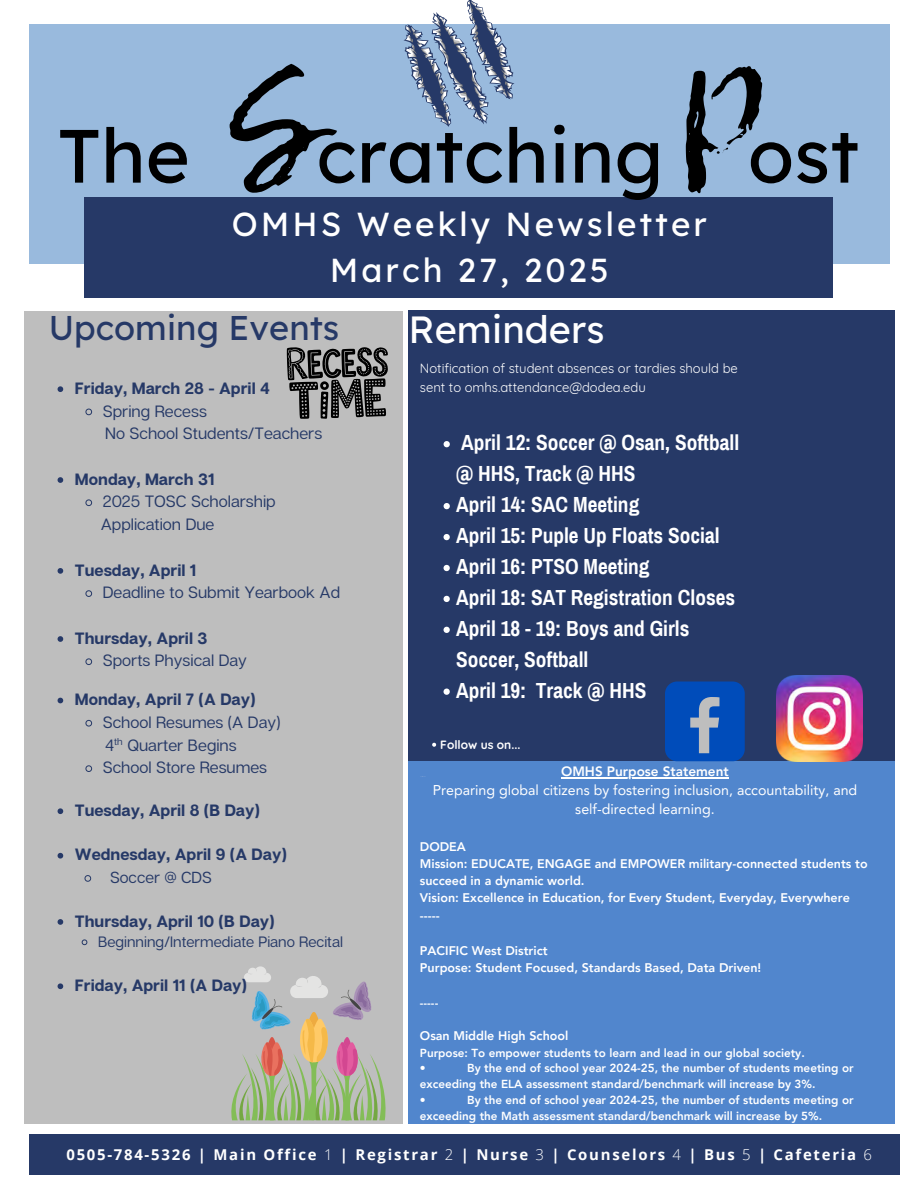
<style>
.page{position:relative;width:918px;height:1188px;background:#fff}
.page>*{position:absolute;margin:0;border:0;box-sizing:border-box;transform-origin:0 0}
.t1{font:171px "Lemon Tuesday";color:#000}
.t2{font:164.55px "Lemon Tuesday";color:#000}
.t3{font:75.3px "Lexend Deca";color:#000}
.t4{font:37.8px "Lexend Deca";color:#fff}
.t5{font:34.35px "Lexend Deca";color:#263967}
.t6{font:33.3px/46.5px "Lexend Deca";letter-spacing:.09em;color:#fff;text-align:center}
.t7{font:700 21.45px/30.9px "Archivo Narrow";color:#fff}
.t8{font:700 21.3px/30.9px "Archivo Narrow";color:#fff}
.t9{font:700 16.35px "Articulat CF";color:#263967}
.t10{font:16.35px "Articulat CF";color:#263967}
.t11{font:16.05px "Articulat CF";color:#263967}
.t12{font:15px "Articulat CF";color:#263967}
.t13{font:700 14.85px "Open Sans";letter-spacing:.115em;color:#fff}
.t14{font:14.25px/19.4px "Avenir LT Pro";color:#fff;text-align:center}
.t15{font:800 13.5px "Avenir LT Pro";color:#fff}
.t16{font:13.05px/19px "Quicksand";color:#fff}
.t17{font:800 12.6px "Avenir LT Pro";color:#fff}
.t18{font:800 12.45px/17px "Avenir LT Pro";color:#fff}
.t19{font:700 12px "Quicksand";color:#fff}
.t20{font:800 11.7px/15.8px "Avenir LT Pro";color:#fff}
.t21{font:9.75px "Articulat CF";color:#263967}
.s1{font-weight:300}
</style>
<div class="page">
<div style="left:29px;top:25px;width:860px;height:239px;background:#99badd"></div>
<svg style="left:403px;top:0;width:112px;height:127px"></svg>
<div style="left:408px;top:311px;width:487px;height:483px;background:#263967"></div>
<div style="left:25px;top:311px;width:378px;height:812px;background:#bebebe"></div>
<div style="left:408px;top:761px;width:487px;height:363px;background:#5186cd"></div>
<div style="left:85px;top:197px;width:748px;height:100px;background:#263967"></div>
<div style="left:29px;top:1134px;width:870px;height:41px;background:#263967"></div>
<img style="left:776px;top:675px;width:87px;height:87px">
<div style="left:665px;top:682px;width:80px;height:79px;background:#004cba;border-radius:12px"></div>
<svg style="left:690px;top:697px;width:29px;height:56px"></svg>
<svg style="left:287px;top:347px;width:101px;height:72px"></svg>
<svg style="left:231px;top:966px;width:155px;height:154px"></svg>
<svg style="left:444px;top:441px;width:6px;height:6px"></svg>
<svg style="left:444px;top:503px;width:6px;height:6px"></svg>
<svg style="left:444px;top:534px;width:6px;height:6px"></svg>
<svg style="left:444px;top:565px;width:6px;height:6px"></svg>
<svg style="left:444px;top:596px;width:6px;height:6px"></svg>
<svg style="left:444px;top:627px;width:6px;height:6px"></svg>
<svg style="left:444px;top:689px;width:6px;height:6px"></svg>
<svg style="left:432px;top:743px;width:4px;height:4px"></svg>
<hr style="left:561px;top:778px;width:168px;height:1px;background:#fff">
<svg style="left:58px;top:386px;width:5px;height:6px"></svg>
<svg style="left:85px;top:408px;width:8px;height:8px"></svg>
<svg style="left:58px;top:477px;width:5px;height:6px"></svg>
<svg style="left:85px;top:499px;width:8px;height:7px"></svg>
<svg style="left:58px;top:568px;width:5px;height:6px"></svg>
<svg style="left:85px;top:590px;width:8px;height:7px"></svg>
<svg style="left:58px;top:636px;width:5px;height:6px"></svg>
<svg style="left:85px;top:658px;width:8px;height:7px"></svg>
<svg style="left:58px;top:698px;width:5px;height:5px"></svg>
<svg style="left:85px;top:719px;width:8px;height:8px"></svg>
<svg style="left:85px;top:765px;width:8px;height:7px"></svg>
<svg style="left:58px;top:808px;width:5px;height:6px"></svg>
<svg style="left:58px;top:853px;width:5px;height:6px"></svg>
<svg style="left:84px;top:875px;width:8px;height:7px"></svg>
<svg style="left:58px;top:919px;width:5px;height:6px"></svg>
<svg style="left:81px;top:939px;width:7px;height:7px"></svg>
<svg style="left:58px;top:983px;width:5px;height:6px"></svg>
<p class="t3" style="left:58px;top:107px;width:134px">The</p>
<p class="t1" style="left:228px;top:-2px;width:90px">S</p>
<p class="t3" style="left:316px;top:107px;width:349px">cratching</p>
<p class="t2" style="left:674px;top:3px;width:96px">P</p>
<p class="t3" style="left:748px;top:107px;width:113px">ost</p>
<p class="t6" style="left:232px;top:200px;width:477px">OMHS Weekly Newsletter<br>March 27, 2025</p>
<p class="t5" style="left:49px;top:305px;width:292px">Upcoming Events</p>
<p class="t4" style="left:408px;top:305px;width:198px">Reminders</p>
<p class="t16" style="left:420px;top:358px;width:319px">Notification of student absences or tardies should be sent to omhs.attendance@dodea.edu</p>
<p class="t9" style="left:75px;top:378px;width:197px">Friday, March 28 - April 4</p>
<p class="t10" style="left:103px;top:401px;width:106px">Spring Recess</p>
<p class="t10" style="left:105px;top:423px;width:219px">No School Students/Teachers</p>
<p class="t9" style="left:75px;top:469px;width:141px">Monday, March 31</p>
<h5 class="t10" style="left:103px;top:491px;width:174px">2025 TOSC Scholarship</h5>
<p class="t10" style="left:101px;top:514px;width:115px">Application Due</p>
<p class="t9" style="left:75px;top:560px;width:123px">Tuesday, April 1</p>
<p class="t10" style="left:103px;top:582px;width:239px">Deadline to Submit Yearbook Ad</p>
<p class="t9" style="left:75px;top:628px;width:134px">Thursday, April 3</p>
<p class="t10" style="left:103px;top:650px;width:146px">Sports Physical Day</p>
<p class="t9" style="left:75px;top:689px;width:182px">Monday, April 7 (A Day)</p>
<p class="t10" style="left:103px;top:712px;width:179px">School Resumes (A Day)</p>
<h5 class="t10" style="left:105px;top:735px;width:133px">4 Quarter Begins</h5>
<p class="t7" style="left:456px;top:428px;width:285px">April 12: Soccer @ Osan, Softball @ HHS, Track @ HHS</p>
<p class="t7" style="left:456px;top:490px;width:185px">April 14: SAC Meeting</p>
<h1 class="t8" style="left:456px;top:521px;width:265px">April 15: Puple Up Floats Social</h1>
<h3 class="t8" style="left:456px;top:552px;width:195px">April 16: PTSO Meeting</h3>
<h2 class="t8" style="left:456px;top:583px;width:281px">April 18: SAT Registration Closes</h2>
<h2 class="t8" style="left:456px;top:614px;width:235px">April 18 - 19: Boys and Girls<br>Soccer, Softball</h2>
<p class="t8" style="left:456px;top:675px;width:192px">April 19: Track @ HHS</p>
<p class="t19" style="left:440px;top:737px;width:82px">Follow us on...</p>
<h5 class="t21" style="left:114px;top:735px;width:10px">th</h5>
<h6 class="t10" style="left:103px;top:757px;width:166px">School Store Resumes</h6>
<p class="t9" style="left:75px;top:800px;width:187px">Tuesday, April 8 (B Day)</p>
<p class="t9" style="left:75px;top:844px;width:214px">Wednesday, April 9 (A Day)</p>
<p class="t11" style="left:110px;top:867px;width:103px">Soccer @ CDS</p>
<p class="t9" style="left:75px;top:911px;width:201px">Thursday, April 10 (B Day)</p>
<p class="t12" style="left:98px;top:933px;width:246px">Beginning/Intermediate Piano Recital</p>
<p class="t9" style="left:75px;top:975px;width:174px">Friday, April 11 (A Day)</p>
<p class="t15" style="left:561px;top:766px;width:169px">OMHS Purpose Statement</p>
<p class="t14" style="left:433px;top:782px;width:426px">Preparing global citizens by fostering inclusion, accountability, and self-directed learning.</p>
<p class="t18" style="left:420px;top:840px;width:48px">DODEA</p>
<p class="t18" style="left:420px;top:857px;width:449px">Mission: EDUCATE, ENGAGE and EMPOWER military-connected students to succeed in a dynamic world.</p>
<p class="t17" style="left:420px;top:893px;width:431px">Vision: Excellence in Education, for Every Student, Everyday, Everywhere</p>
<p class="t17" style="left:420px;top:910px;width:21px">-----</p>
<p class="t17" style="left:420px;top:945px;width:129px">PACIFIC West District</p>
<p class="t17" style="left:420px;top:963px;width:343px">Purpose: Student Focused, Standards Based, Data Driven!</p>
<h5 class="t20" style="left:420px;top:997px;width:20px">-----</h5>
<p class="t18" style="left:420px;top:1029px;width:150px">Osan Middle High School</p>
<p class="t20" style="left:420px;top:1046px;width:386px">Purpose: To empower students to learn and lead in our global society.</p>
<h5 class="t20" style="left:420px;top:1061px;width:7px">•</h5>
<h5 class="t20" style="left:420px;top:1061px;width:435px;text-indent:47px">By the end of school year 2024-25, the number of students meeting or exceeding the ELA assessment standard/benchmark will increase by 3%.</h5>
<p class="t20" style="left:420px;top:1093px;width:7px">•</p>
<p class="t20" style="left:420px;top:1093px;width:435px;text-indent:47px">By the end of school year 2024-25, the number of students meeting or exceeding the Math assessment standard/benchmark will increase by 5%.</p>
<p class="t13" style="left:66px;top:1144px;width:807px">0505-784-5326 | Main Office <span class="s1">1</span> | Registrar <span class="s1">2</span> | Nurse <span class="s1">3</span> | Counselors <span class="s1">4</span> | Bus <span class="s1">5</span> | Cafeteria <span class="s1">6</span></p>
</div>
